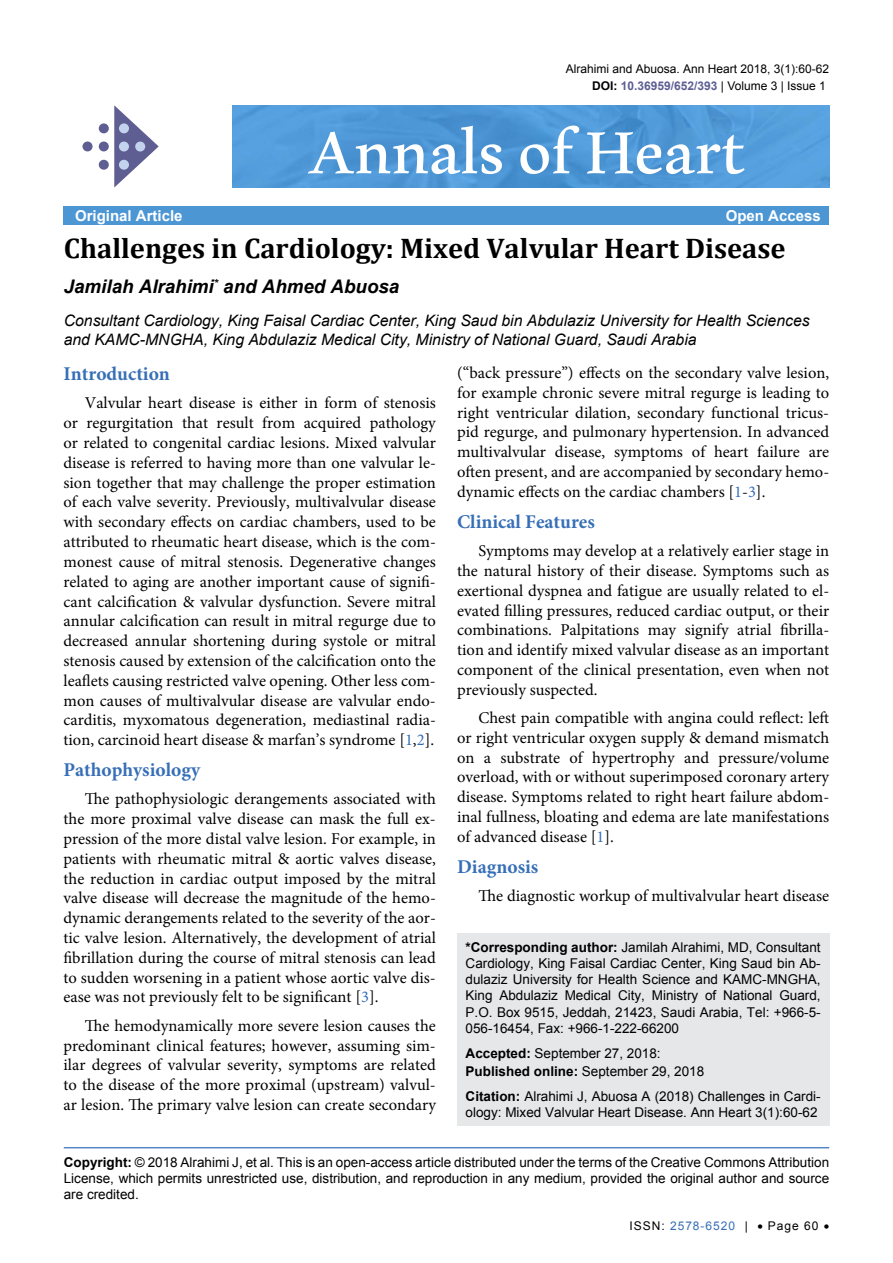
<style>
.page{position:relative;width:893px;height:1263px;background:#fff}
.page>*{position:absolute;margin:0;border:0;box-sizing:border-box;transform-origin:0 0}
.t1{font:105px "Aldhabi";color:#fff}
.t2{font:700 28.5px "Cambria";color:#000}
.t3{font:700 19.5px "Minion Pro";color:#376fb7}
.t4{font:italic 700 18.75px "Arial";color:#000}
.t5{font:16.5px/19.8px "Minion Pro";color:#000;text-align:justify}
.t6{font:italic 15.75px/18.9px "Arial";color:#000}
.t7{font:700 15px "Arial";color:#fff}
.t8{font:13.5px/16.2px "Arial";color:#000;text-align:justify}
.t9{font:12px "Arial";color:#000}
.t10{font:700 12px "Arial";color:#5e5f93}
.t11{font:12px "Arial";letter-spacing:.08em;color:#376fb7}
.s1{color:#000}
.s2{font-weight:400;color:#000}
.s3{color:#376fb7}
.s4{font-weight:700}
</style>
<div class="page">
<hr style="left:64px;top:1147px;width:765px;height:1px;background:#376fb7">
<div style="left:64px;top:207px;width:765px;height:18px;background:#4c96d4"></div>
<img style="left:233px;top:106px;width:596px;height:82px">
<div style="left:457px;top:933px;width:372px;height:193px;background:#e6e7e8"></div>
<svg style="left:114px;top:105px;width:45px;height:83px"></svg>
<div style="left:99px;top:123px;width:10px;height:10px;background:#5e5e92;border-radius:50%"></div>
<div style="left:83px;top:141px;width:10px;height:10px;background:#5e5e92;border-radius:50%"></div>
<div style="left:99px;top:141px;width:10px;height:10px;background:#5e5e92;border-radius:50%"></div>
<div style="left:119px;top:142px;width:10px;height:9px;background:#c3d3ee;border-radius:50%"></div>
<div style="left:135px;top:142px;width:10px;height:9px;background:#c3d3ee;border-radius:50%"></div>
<div style="left:119px;top:160px;width:10px;height:10px;background:#c3d3ee;border-radius:50%"></div>
<div style="left:119px;top:123px;width:10px;height:10px;background:#c3d3ee;border-radius:50%"></div>
<div style="left:99px;top:160px;width:10px;height:10px;background:#5e5e92;border-radius:50%"></div>
<p class="t9" style="left:566px;top:60px;width:265px">Alrahimi and Abuosa. Ann Heart 2018, 3(1):60-62</p>
<p class="t10" style="left:592px;top:78px;width:235px"><span class="s1">DOI:</span> 10.36959/652/393 <span class="s2">| Volume 3 | Issue 1</span></p>
<h1 class="t1" style="left:309px;top:62px;width:437px">Annals of Heart</h1>
<p class="t7" style="left:75px;top:206px;width:109px">Original Article</p>
<p class="t7" style="left:726px;top:206px;width:97px">Open Access</p>
<h2 class="t2" style="left:64px;top:228px;width:723px">Challenges in Cardiology: Mixed Valvular Heart Disease</h2>
<p class="t4" style="left:64px;top:274px;width:337px">Jamilah Alrahimi<sup>*</sup> and Ahmed Abuosa</p>
<p class="t6" style="left:64px;top:311px;width:747px">Consultant Cardiology, King Faisal Cardiac Center, King Saud bin Abdulaziz University for Health Sciences and KAMC-MNGHA, King Abdulaziz Medical City, Ministry of National Guard, Saudi Arabia</p>
<p class="t3" style="left:63px;top:360px;width:108px">Introduction</p>
<p class="t5" style="left:63px;top:393px;width:374px;text-indent:21px">Valvular heart disease is either in form of stenosis or regurgitation that result from acquired pathology or related to congenital cardiac lesions. Mixed valvular disease is referred to having more than one valvular le&shy;sion together that may challenge the proper estimation of each valve severity. Previously, multivalvular disease with secondary effects on cardiac chambers, used to be attributed to rheumatic heart disease, which is the com&shy;monest cause of mitral stenosis. Degenerative changes related to aging are another important cause of signifi&shy;cant calcification &amp; valvular dysfunction. Severe mitral annular calcification can result in mitral regurge due to decreased annular shortening during systole or mitral stenosis caused by extension of the calcification onto the leaflets causing restricted valve opening. Other less com&shy;mon causes of multivalvular disease are valvular endo&shy;carditis, myxomatous degeneration, mediastinal radia&shy;tion, carcinoid heart disease &amp; marfan’s syndrome [<span class="s3">1</span>,<span class="s3">2</span>].</p>
<p class="t3" style="left:63px;top:756px;width:138px">Pathophysiology</p>
<p class="t5" style="left:63px;top:789px;width:374px;text-indent:21px">The pathophysiologic derangements associated with the more proximal valve disease can mask the full ex&shy;pression of the more distal valve lesion. For example, in patients with rheumatic mitral &amp; aortic valves disease, the reduction in cardiac output imposed by the mitral valve disease will decrease the magnitude of the hemo&shy;dynamic derangements related to the severity of the aor&shy;tic valve lesion. Alternatively, the development of atrial fibrillation during the course of mitral stenosis can lead to sudden worsening in a patient whose aortic valve dis&shy;ease was not previously felt to be significant [<span class="s3">3</span>].</p>
<p class="t5" style="left:63px;top:1016px;width:374px;text-indent:21px">The hemodynamically more severe lesion causes the predominant clinical features; however, assuming sim&shy;ilar degrees of valvular severity, symptoms are related to the disease of the more proximal (upstream) valvul&shy;ar lesion. The primary valve lesion can create secondary</p>
<p class="t5" style="left:457px;top:363px;width:374px">(“back pressure”) effects on the secondary valve lesion, for example chronic severe mitral regurge is leading to right ventricular dilation, secondary functional tricus&shy;pid regurge, and pulmonary hypertension. In advanced multivalvular disease, symptoms of heart failure are often present, and are accompanied by secondary hemo&shy;dynamic effects on the cardiac chambers [<span class="s3">1</span>-<span class="s3">3</span>].</p>
<p class="t3" style="left:457px;top:508px;width:139px">Clinical Features</p>
<p class="t5" style="left:457px;top:541px;width:374px;text-indent:21px">Symptoms may develop at a relatively earlier stage in the natural history of their disease. Symptoms such as exertional dyspnea and fatigue are usually related to el&shy;evated filling pressures, reduced cardiac output, or their combinations. Palpitations may signify atrial fibrilla&shy;tion and identify mixed valvular disease as an important component of the clinical presentation, even when not previously suspected.</p>
<p class="t5" style="left:457px;top:708px;width:374px;text-indent:21px">Chest pain compatible with angina could reflect: left or right ventricular oxygen supply &amp; demand mismatch on a substrate of hypertrophy and pressure/volume overload, with or without superimposed coronary artery disease. Symptoms related to right heart failure abdom&shy;inal fullness, bloating and edema are late manifestations of advanced disease [<span class="s3">1</span>].</p>
<p class="t3" style="left:457px;top:853px;width:83px">Diagnosis</p>
<p class="t5" style="left:478px;top:886px;width:352px">The diagnostic workup of multivalvular heart disease</p>
<p class="t8" style="left:466px;top:939px;width:357px"><span class="s4">*Corresponding author:</span> Jamilah Alrahimi, MD, Consultant Cardiology, King Faisal Cardiac Center, King Saud bin Ab&shy;dulaziz University for Health Science and KAMC-MNGHA, King Abdulaziz Medical City, Ministry of National Guard, P.O. Box 9515, Jeddah, 21423, Saudi Arabia, Tel: +966-5- 056-16454, Fax: +966-1-222-66200</p>
<p class="t8" style="left:466px;top:1043px;width:240px;line-height:18.8px"><span class="s4">Accepted:</span> September 27, 2018:<br><span class="s4">Published online:</span> September 29, 2018</p>
<p class="t8" style="left:466px;top:1088px;width:357px"><span class="s4">Citation:</span> Alrahimi J, Abuosa A (2018) Challenges in Cardi&shy;ology: Mixed Valvular Heart Disease. Ann Heart 3(1):60-62</p>
<p class="t8" style="left:64px;top:1154px;width:767px"><span class="s4">Copyright:</span> © 2018 Alrahimi J, et al. This is an open-access article distributed under the terms of the Creative Commons Attribution License, which permits unrestricted use, distribution, and reproduction in any medium, provided the original author and source are credited.</p>
<p class="t11" style="left:630px;top:1217px;width:120px"><span class="s1">ISSN:</span> 2578-6520 <span class="s1">|</span></p>
<p class="t9" style="left:757px;top:1218px;width:73px">• Page 60 •</p>
</div>
